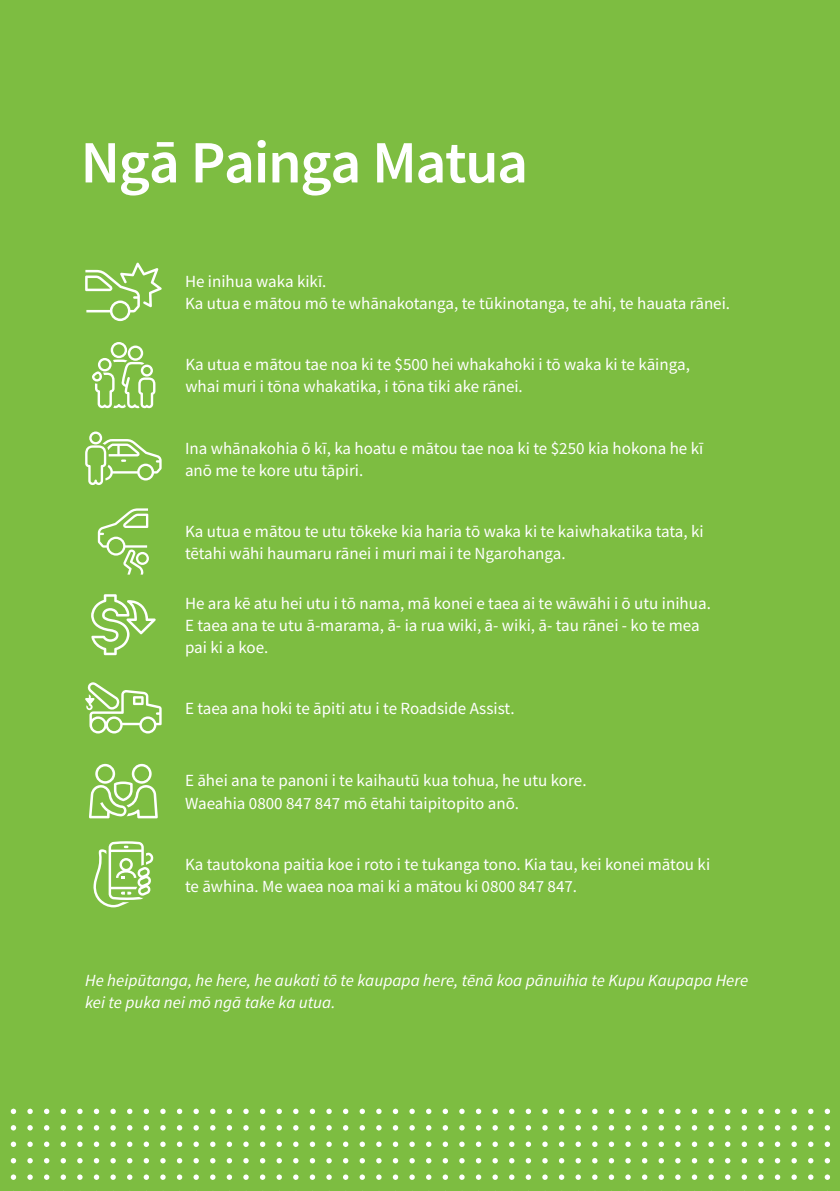
<style>
.page{position:relative;width:840px;height:1191px;background:#fff}
.page>*{position:absolute;margin:0;border:0;box-sizing:border-box;transform-origin:0 0}
.t1{font:60px "Source Sans Variable";letter-spacing:-.02em;color:#fff}
.t2{font:17px/22px "Source Sans Pro";color:#fff}
.t3{font:italic 17px/22px "Source Sans Variable";color:#fff}
</style>
<div class="page">
<div style="left:0;top:0;width:839px;height:1191px;background:#7dbd41"></div>
<svg style="left:85px;top:263px;width:77px;height:58px"></svg>
<svg style="left:91px;top:594px;width:65px;height:61px"></svg>
<svg style="left:98px;top:508px;width:51px;height:66px"></svg>
<svg style="left:93px;top:841px;width:61px;height:66px"></svg>
<svg style="left:89px;top:764px;width:69px;height:54px"></svg>
<svg style="left:92px;top:342px;width:63px;height:66px"></svg>
<svg style="left:85px;top:431px;width:76px;height:54px"></svg>
<svg style="left:10px;top:1105px;width:830px;height:11px"></svg>
<svg style="left:10px;top:1155px;width:830px;height:36px"></svg>
<svg style="left:10px;top:1122px;width:830px;height:27px"></svg>
<svg style="left:85px;top:682px;width:76px;height:51px"></svg>
<h1 class="t1" style="left:81px;top:126px;width:449px">Ngā Painga Matua</h1>
<p class="t2" style="left:185px;top:270px;width:546px">He inihua waka kikī.<br>Ka utua e mātou mō te whānakotanga, te tūkinotanga, te ahi, te hauata rānei.</p>
<p class="t2" style="left:185px;top:354px;width:506px">Ka utua e mātou tae noa ki te $500 hei whakahoki i tō waka ki te kāinga, whai muri i tōna whakatika, i tōna tiki ake rānei.</p>
<p class="t2" style="left:185px;top:437px;width:519px">Ina whānakohia ō kī, ka hoatu e mātou tae noa ki te $250 kia hokona he kī anō me te kore utu tāpiri.</p>
<p class="t2" style="left:185px;top:520px;width:520px">Ka utua e mātou te utu tōkeke kia haria tō waka ki te kaiwhakatika tata, ki tētahi wāhi haumaru rānei i muri mai i te Ngarohanga.</p>
<p class="t2" style="left:185px;top:592px;width:527px">He ara kē atu hei utu i tō nama, mā konei e taea ai te wāwāhi i ō utu inihua.<br>E taea ana te utu ā-marama, ā- ia rua wiki, ā- wiki, ā- tau rānei - ko te mea pai ki a koe.</p>
<p class="t2" style="left:185px;top:697px;width:331px">E taea ana hoki te āpiti atu i te Roadside Assist.</p>
<p class="t2" style="left:185px;top:769px;width:403px">E āhei ana te panoni i te kaihautū kua tohua, he utu kore.<br>Waeahia 0800 847 847 mō ētahi taipitopito anō.</p>
<p class="t2" style="left:185px;top:853px;width:526px">Ka tautokona paitia koe i roto i te tukanga tono. Kia tau, kei konei mātou ki te āwhina. Me waea noa mai ki a mātou ki 0800 847 847.</p>
<p class="t3" style="left:85px;top:969px;width:664px">He heipūtanga, he here, he aukati tō te kaupapa here, tēnā koa pānuihia te Kupu Kaupapa Here kei te puka nei mō ngā take ka utua.</p>
</div>
